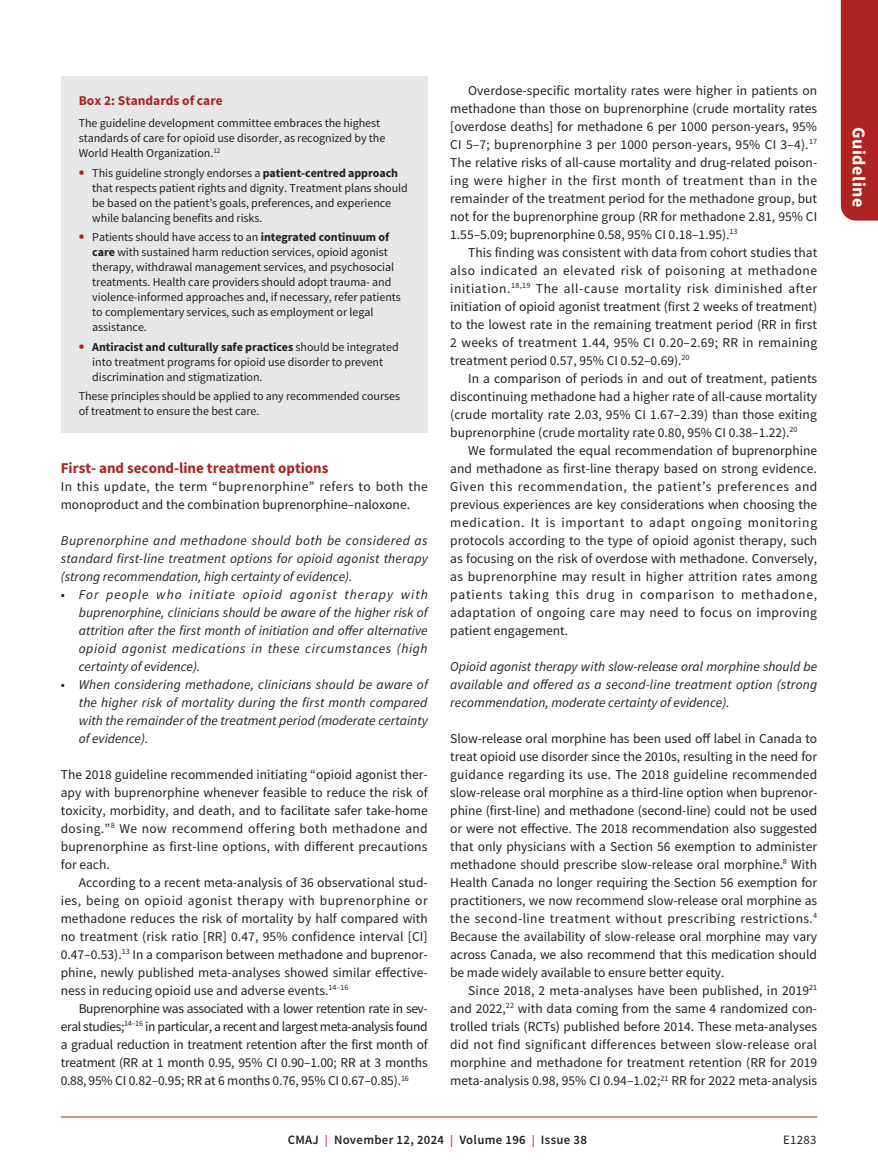
<style>
.page{position:relative;width:878px;height:1175px;background:#fff}
.page>*{position:absolute;margin:0;border:0;box-sizing:border-box;transform-origin:0 0}
.t1{font:700 18px "Source Sans Pro";letter-spacing:.025em;color:#fff}
.t2{font:700 15px "Source Sans Pro";color:#af2423}
.t3{font:13.5px/18px "Source Sans Pro";color:#231f20;text-align:justify}
.t4{font:italic 13.5px/18px "Source Sans Pro";color:#231f20;text-align:justify}
.t5{font:700 13.5px "Source Sans Pro";color:#af2423}
.t6{font:600 12.75px "Source Sans Pro";letter-spacing:.025em;color:#231f20}
.t7{font:12.75px "Source Sans Pro";letter-spacing:.025em;color:#231f20}
.t8{font:12px/15px "Source Sans Pro";letter-spacing:-.005em;color:#231f20}
.s1{font-weight:700;font-size:16.5px;color:#af2423}
.s2{font-weight:700}
.s3{font-style:normal}
.s4{font-size:12px;color:#c5384e}
</style>
<div class="page">
<div style="left:840px;top:0;width:38px;height:220px;background:#af2423"></div>
<hr style="left:61px;top:1116px;width:756px;height:1px;background:#af2423">
<div style="left:61px;top:76px;width:367px;height:357px;background:#e6e7e9"></div>
<p class="t5" style="left:79px;top:91px;width:145px">Box 2: Standards of care</p>
<p class="t8" style="left:79px;top:116px;width:308px">The guideline development committee embraces the highest standards of care for opioid use disorder, as recognized by the<br>World Health Organization.<sup>12</sup></p>
<p class="t8" style="left:92px;top:165px;width:317px;text-indent:-14px"><span class="s1">•</span> This guideline strongly endorses a <span class="s2">patient-centred approach </span>that respects patient rights and dignity. Treatment plans should be based on the patient’s goals, preferences, and experience while balancing benefits and risks.</p>
<p class="t8" style="left:92px;top:230px;width:310px;text-indent:-14px"><span class="s1">•</span> Patients should have access to an <span class="s2">integrated continuum of care</span> with sustained harm reduction services, opioid agonist therapy, withdrawal management services, and psychosocial treatments. Health care providers should adopt trauma- and violence-informed approaches and, if necessary, refer patients to complementary services, such as employment or legal assistance.</p>
<p class="t8" style="left:92px;top:339px;width:308px;text-indent:-14px"><span class="s1">•</span> <span class="s2">Antiracist and culturally safe practices</span> should be integrated into treatment programs for opioid use disorder to prevent discrimination and stigmatization.</p>
<p class="t8" style="left:79px;top:389px;width:323px">These principles should be applied to any recommended courses of treatment to ensure the best care.</p>
<p class="t2" style="left:61px;top:457px;width:269px">First- and second-line treatment options</p>
<p class="t3" style="left:61px;top:477px;width:368px">In this update, the term “buprenorphine” refers to both the monoproduct and the combination buprenorphine–naloxone.</p>
<p class="t4" style="left:61px;top:531px;width:368px">Buprenorphine and methadone should both be considered as standard first-line treatment options for opioid agonist therapy (strong recommendation, high certainty of evidence).</p>
<p class="t4" style="left:79px;top:585px;width:350px;text-indent:-18px"><span class="s3">•</span> For people who initiate opioid agonist therapy with buprenorphine, clinicians should be aware of the higher risk of attrition after the first month of initiation and offer alternative opioid agonist medications in these circumstances (high certainty of evidence).</p>
<p class="t4" style="left:79px;top:675px;width:350px;text-indent:-18px"><span class="s3">•</span> When considering methadone, clinicians should be aware of the higher risk of mortality during the first month compared with the remainder of the treatment period (moderate certainty of evidence).</p>
<p class="t3" style="left:61px;top:765px;width:368px">The 2018 guideline recommended initiating “opioid agonist ther&shy;apy with buprenorphine whenever feasible to reduce the risk of toxicity, morbidity, and death, and to facilitate safer take-home dosing.”<sup>8</sup> We now recommend offering both methadone and buprenorphine as first-line options, with different precautions for each.</p>
<p class="t3" style="left:61px;top:873px;width:368px;text-indent:18px">According to a recent meta-analysis of 36 observational stud&shy;ies, being on opioid agonist therapy with buprenorphine or methadone reduces the risk of mortality by half compared with no treatment (risk ratio [RR] 0.47, 95% confidence interval [CI] 0.47–0.53).<sup>13</sup> In a comparison between methadone and buprenor&shy;phine, newly published meta-analyses showed similar effective&shy;ness in reducing opioid use and adverse events.<sup>14–16</sup></p>
<p class="t3" style="left:61px;top:999px;width:368px;text-indent:18px">Buprenorphine was associated with a lower retention rate in sev&shy;eral studies;<sup>14–16</sup> in particular, a recent and largest meta-analysis found a gradual reduction in treatment retention after the first month of treatment (RR at 1 month 0.95, 95% CI 0.90–1.00; RR at 3 months 0.88, 95% CI 0.82–0.95; RR at 6 months 0.76, 95% CI 0.67–0.85).<sup>16</sup></p>
<p class="t3" style="left:450px;top:81px;width:368px;text-indent:18px">Overdose-specific mortality rates were higher in patients on methadone than those on buprenorphine (crude mortality rates [overdose deaths] for methadone 6 per 1000 person-years, 95% CI 5–7; buprenorphine 3 per 1000 person-years, 95% CI 3–4).<sup>17<br></sup>The relative risks of all-cause mortality and drug-related poison&shy;ing were higher in the first month of treatment than in the remainder of the treatment period for the methadone group, but not for the buprenorphine group (RR for methadone 2.81, 95% CI 1.55–5.09; buprenorphine 0.58, 95% CI 0.18–1.95).<sup>13</sup></p>
<p class="t3" style="left:450px;top:243px;width:368px;text-indent:18px">This finding was consistent with data from cohort studies that also indicated an elevated risk of poisoning at methadone initiation.<sup>18,19</sup> The all-cause mortality risk diminished after initiation of opioid agonist treatment (first 2 weeks of treatment) to the lowest rate in the remaining treatment period (RR in first 2 weeks of treatment 1.44, 95% CI 0.20–2.69; RR in remaining treatment period 0.57, 95% CI 0.52–0.69).<sup>20</sup></p>
<p class="t3" style="left:450px;top:369px;width:368px;text-indent:18px">In a comparison of periods in and out of treatment, patients discontinuing methadone had a higher rate of all-cause mortality (crude mortality rate 2.03, 95% CI 1.67–2.39) than those exiting buprenorphine (crude mortality rate 0.80, 95% CI 0.38–1.22).<sup>20</sup></p>
<p class="t3" style="left:450px;top:441px;width:368px;text-indent:18px">We formulated the equal recommendation of buprenorphine and methadone as first-line therapy based on strong evidence.<br>Given this recommendation, the patient’s preferences and previous experiences are key considerations when choosing the medication. It is important to adapt ongoing monitoring protocols according to the type of opioid agonist therapy, such as focusing on the risk of overdose with methadone. Conversely, as buprenorphine may result in higher attrition rates among patients taking this drug in comparison to methadone, adaptation of ongoing care may need to focus on improving patient engagement.</p>
<p class="t4" style="left:450px;top:657px;width:368px">Opioid agonist therapy with slow-release oral morphine should be available and offered as a second-line treatment option (strong recommendation, moderate certainty of evidence).</p>
<p class="t3" style="left:450px;top:729px;width:369px">Slow-release oral morphine has been used off label in Canada to treat opioid use disorder since the 2010s, resulting in the need for guidance regarding its use. The 2018 guideline recommended slow-release oral morphine as a third-line option when buprenor&shy;phine (first-line) and methadone (second-line) could not be used or were not effective. The 2018 recommendation also suggested that only physicians with a Section 56 exemption to administer methadone should prescribe slow-release oral morphine.<sup>8</sup> With Health Canada no longer requiring the Section 56 exemption for practitioners, we now recommend slow-release oral morphine as the second-line treatment without prescribing restrictions.<sup>4<br></sup>Because the availability of slow-release oral morphine may vary across Canada, we also recommend that this medication should be made widely available to ensure better equity.</p>
<p class="t3" style="left:450px;top:981px;width:368px;text-indent:18px">Since 2018, 2 meta-analyses have been published, in 2019<sup>21 </sup>and 2022,<sup>22</sup> with data coming from the same 4 randomized con&shy;trolled trials (RCTs) published before 2014. These meta-analyses did not find significant differences between slow-release oral morphine and methadone for treatment retention (RR for 2019 meta-analysis 0.98, 95% CI 0.94–1.02;<sup>21</sup> RR for 2022 meta-analysis</p>
<p class="t6" style="left:288px;top:1131px;width:301px">CMAJ <span class="s4">|</span> November 12, 2024 <span class="s4">|</span> Volume 196 <span class="s4">|</span> Issue 38</p>
<p class="t7" style="left:783px;top:1132px;width:35px">E1283</p>
<h1 class="t1" style="left:871px;top:127px;width:81px;rotate:90deg">Guideline</h1>
</div>
